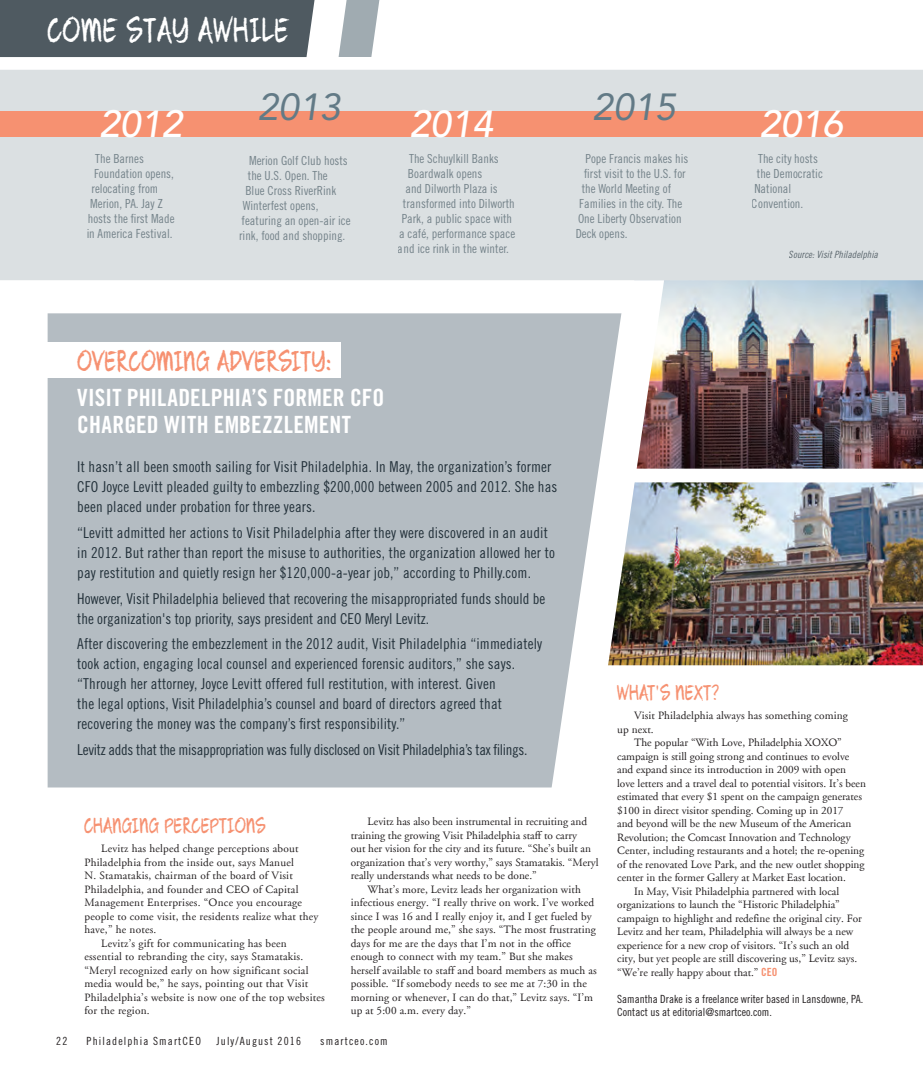
<style>
.page{position:relative;width:923px;height:1080px;background:#fff}
.page>*{position:absolute;margin:0;border:0;box-sizing:border-box;transform-origin:0 0}
.Feature-_Sidebar_tex{font:italic 500 37.5px "Avenir";color:#fff}
.Feature-_Sidebar_tex-2{font:italic 37.5px "Avenir";color:#627a86}
.timeline_text{font:30px "Quikhand 1.1";letter-spacing:.01em;color:#fff}
.PH_SB_Header{font:25px "Quikhand 1.1";letter-spacing:-.005em;color:#f69171}
.PH_SB_Header-2{font:23.75px/27.5px "Trade Gothic Bold Cond Twenty";letter-spacing:.01em;color:#fff}
.PH_Header{font:18.75px "Quikhand 1.1";color:#f69171}
.Feature-_Sidebar_tex-3{font:15px/20px "Trade Gothic Cond Eighteen";letter-spacing:.01em;color:#23313a}
.Feature-_Sidebar_tex-4{font:15px "Trade Gothic Cond Eighteen";letter-spacing:-.02em;color:#23313a}
.t1{font:12.5px "Trade Gothic Cond Eighteen";color:#89979e}
.Body_Text{font:11.25px/13.5px "Adobe Garamond";color:#231f20}
.Body_Text-2{font:11.25px/13.5px "Adobe Garamond";letter-spacing:.02em;color:#231f20}
.author_info{font:11.25px/13.5px "Trade Gothic Cond Eighteen";color:#231f20}
.author_info-2{font:11.25px "Trade Gothic Cond Eighteen";letter-spacing:.1em;color:#231f20}
.t2{font:10px "Trade Gothic Cond Eighteen Obl";color:#23313a}
.s1{font-family:"Trade Gothic Bold Cond Twenty";color:#f69171}
</style>
<div class="page">
<div style="left:331px;top:0;width:65px;height:57px;background:#a0abb1"></div>
<svg style="left:371px;top:0;width:25px;height:57px"></svg>
<svg style="left:0;top:0;width:346px;height:57px;background:#5f6970"></svg>
<img style="left:664px;top:280px;width:258px;height:189px">
<img style="left:664px;top:482px;width:258px;height:183px">
<div style="left:48px;top:313px;width:501px;height:475px;background:#b4bcc2"></div>
<div style="left:9px;top:343px;width:331px;height:35px;background:#fff"></div>
<svg style="left:549px;top:280px;width:115px;height:508px"></svg>
<div style="left:0;top:70px;width:922px;height:210px;background:#dbe0e2"></div>
<div style="left:0;top:111px;width:922px;height:25px;background:#f69171"></div>
<p class="timeline_text" style="left:48px;top:11px;width:243px">COME STAY AWHILE</p>
<p class="Feature-_Sidebar_tex-2" style="left:257px;top:85px;width:85px">2013</p>
<p class="Feature-_Sidebar_tex" style="left:99px;top:102px;width:85px">2012</p>
<p class="Feature-_Sidebar_tex" style="left:409px;top:102px;width:85px">2014</p>
<p class="t1" style="left:95px;top:151px;width:50px">The Barnes</p>
<p class="t1" style="left:94px;top:166px;width:81px">Foundation opens,</p>
<p class="t1" style="left:91px;top:181px;width:68px">relocating from</p>
<p class="t1" style="left:90px;top:196px;width:74px">Merion, PA. Jay Z</p>
<p class="t1" style="left:88px;top:211px;width:88px">hosts the first Made</p>
<p class="t1" style="left:86px;top:226px;width:88px">in America Festival.</p>
<p class="t1" style="left:249px;top:153px;width:100px">Merion Golf Club hosts</p>
<p class="t1" style="left:248px;top:168px;width:81px">the U.S. Open. The</p>
<p class="t1" style="left:245px;top:183px;width:92px">Blue Cross RiverRink</p>
<p class="t1" style="left:243px;top:198px;width:77px">Winterfest opens,</p>
<p class="t1" style="left:242px;top:213px;width:110px">featuring an open-air ice</p>
<p class="t1" style="left:239px;top:228px;width:108px">rink, food and shopping.</p>
<p class="t1" style="left:409px;top:151px;width:91px">The Schuylkill Banks</p>
<p class="t1" style="left:408px;top:166px;width:76px">Boardwalk opens</p>
<p class="t1" style="left:405px;top:181px;width:94px">and Dilworth Plaza is</p>
<p class="t1" style="left:403px;top:196px;width:113px">transformed into Dilworth</p>
<p class="t1" style="left:402px;top:211px;width:112px">Park, a public space with</p>
<p class="t1" style="left:399px;top:226px;width:117px">a café, performance space</p>
<p class="t1" style="left:398px;top:241px;width:113px">and ice rink in the winter.</p>
<p class="Feature-_Sidebar_tex-2" style="left:592px;top:85px;width:85px">2015</p>
<p class="t1" style="left:585px;top:151px;width:104px">Pope Francis makes his</p>
<p class="t1" style="left:584px;top:166px;width:103px">first visit to the U.S. for</p>
<p class="t1" style="left:582px;top:181px;width:91px">the World Meeting of</p>
<p class="t1" style="left:579px;top:196px;width:104px">Families in the city. The</p>
<p class="t1" style="left:578px;top:211px;width:105px">One Liberty Observation</p>
<p class="t1" style="left:575px;top:226px;width:54px">Deck opens.</p>
<p class="Feature-_Sidebar_tex" style="left:759px;top:102px;width:85px">2016</p>
<p class="t1" style="left:758px;top:151px;width:61px">The city hosts</p>
<p class="t1" style="left:757px;top:166px;width:67px">the Democratic</p>
<p class="t1" style="left:754px;top:181px;width:38px">National</p>
<p class="t1" style="left:752px;top:196px;width:53px">Convention.</p>
<p class="t2" style="left:788px;top:249px;width:91px">Source: Visit Philadelphia</p>
<p class="PH_SB_Header" style="left:77px;top:345px;width:256px">OVERCOMING ADVERSITY:</p>
<p class="PH_SB_Header-2" style="left:77px;top:383px;width:308px">VISIT PHILADELPHIA’S FORMER CFO<br>CHARGED WITH EMBEZZLEMENT</p>
<p class="Feature-_Sidebar_tex-3" style="left:77px;top:457px;width:481px">It hasn’t all been smooth sailing for Visit Philadelphia. In May, the organization’s former<br>CFO Joyce Levitt pleaded guilty to embezzling $200,000 between 2005 and 2012. She has been placed under probation for three years.</p>
<p class="Feature-_Sidebar_tex-3" style="left:77px;top:522px;width:479px">“Levitt admitted her actions to Visit Philadelphia after they were discovered in an audit in 2012. But rather than report the misuse to authorities, the organization allowed her to pay restitution and quietly resign her $120,000-a-year job,” according to Philly.com.</p>
<p class="Feature-_Sidebar_tex-3" style="left:77px;top:588px;width:469px">However, Visit Philadelphia believed that recovering the misappropriated funds should be the organization's top priority, says president and CEO Meryl Levitz.</p>
<p class="Feature-_Sidebar_tex-3" style="left:77px;top:634px;width:466px">After discovering the embezzlement in the 2012 audit, Visit Philadelphia “immediately took action, engaging local counsel and experienced forensic auditors,” she says. “Through her attorney, Joyce Levitt offered full restitution, with interest. Given<br>the legal options, Visit Philadelphia’s counsel and board of directors agreed that recovering the money was the company’s first responsibility.”</p>
<p class="Feature-_Sidebar_tex-4" style="left:77px;top:741px;width:451px">Levitz adds that the misappropriation was fully disclosed on Visit Philadelphia’s tax filings.</p>
<p class="PH_Header" style="left:84px;top:814px;width:183px">CHANGING PERCEPTIONS</p>
<p class="Body_Text-2" style="left:84px;top:842px;width:236px;text-indent:17px">Levitz has helped change perceptions about Philadelphia from the inside out, says Manuel<br>N. Stamatakis, chairman of the board of Visit Philadelphia, and founder and CEO of Capital Management Enterprises. “Once you encourage people to come visit, the residents realize what they have,” he notes.</p>
<p class="Body_Text-2" style="left:84px;top:937px;width:242px;text-indent:17px">Levitz’s gift for communicating has been essential to rebranding the city, says Stamatakis. “Meryl recognized early on how significant social media would be,” he says, pointing out that Visit Philadelphia’s website is now one of the top websites for the region.</p>
<p class="Body_Text" style="left:351px;top:815px;width:249px;text-indent:17px">Levitz has also been instrumental in recruiting and training the growing Visit Philadelphia staff to carry<br>out her vision for the city and its future. “She’s built an organization that’s very worthy,” says Stamatakis. “Meryl really understands what needs to be done.”</p>
<p class="Body_Text" style="left:351px;top:883px;width:247px;text-indent:17px">What’s more, Levitz leads her organization with infectious energy. “I really thrive on work. I’ve worked since I was 16 and I really enjoy it, and I get fueled by the people around me,” she says. “The most frustrating days for me are the days that I’m not in the office enough to connect with my team.” But she makes herself available to staff and board members as much as possible. “If somebody needs to see me at 7:30 in the morning or whenever, I can do that,” Levitz says. “I’m up at 5:00 a.m. every day.”</p>
<p class="author_info" style="left:56px;top:1034px;width:13px">22</p>
<p class="author_info-2" style="left:87px;top:1034px;width:116px">Philadelphia SmartCEO</p>
<p class="author_info-2" style="left:217px;top:1034px;width:86px">July/August 2016</p>
<p class="author_info-2" style="left:320px;top:1034px;width:69px">smartceo.com</p>
<p class="PH_Header" style="left:617px;top:681px;width:104px">WHAT’S NEXT?</p>
<p class="Body_Text" style="left:617px;top:709px;width:232px;text-indent:17px">Visit Philadelphia always has something coming up next.</p>
<p class="Body_Text" style="left:617px;top:736px;width:250px;text-indent:17px">The popular “With Love, Philadelphia XOXO” campaign is still going strong and continues to evolve and expand since its introduction in 2009 with open love letters and a travel deal to potential visitors. It’s been estimated that every $1 spent on the campaign generates $100 in direct visitor spending. Coming up in 2017<br>and beyond will be the new Museum of the American Revolution; the Comcast Innovation and Technology Center, including restaurants and a hotel; the re-opening of the renovated Love Park, and the new outlet shopping center in the former Gallery at Market East location.</p>
<p class="Body_Text" style="left:617px;top:885px;width:246px;text-indent:17px">In May, Visit Philadelphia partnered with local organizations to launch the “Historic Philadelphia” campaign to highlight and redefine the original city. For Levitz and her team, Philadelphia will always be a new experience for a new crop of visitors. “It’s such an old city, but yet people are still discovering us,” Levitz says. “We’re really happy about that.” <span class="s1">CEO</span></p>
<p class="author_info" style="left:617px;top:992px;width:247px">Samantha Drake is a freelance writer based in Lansdowne, PA.<br>Contact us at editorial@smartceo.com.</p>
</div>
